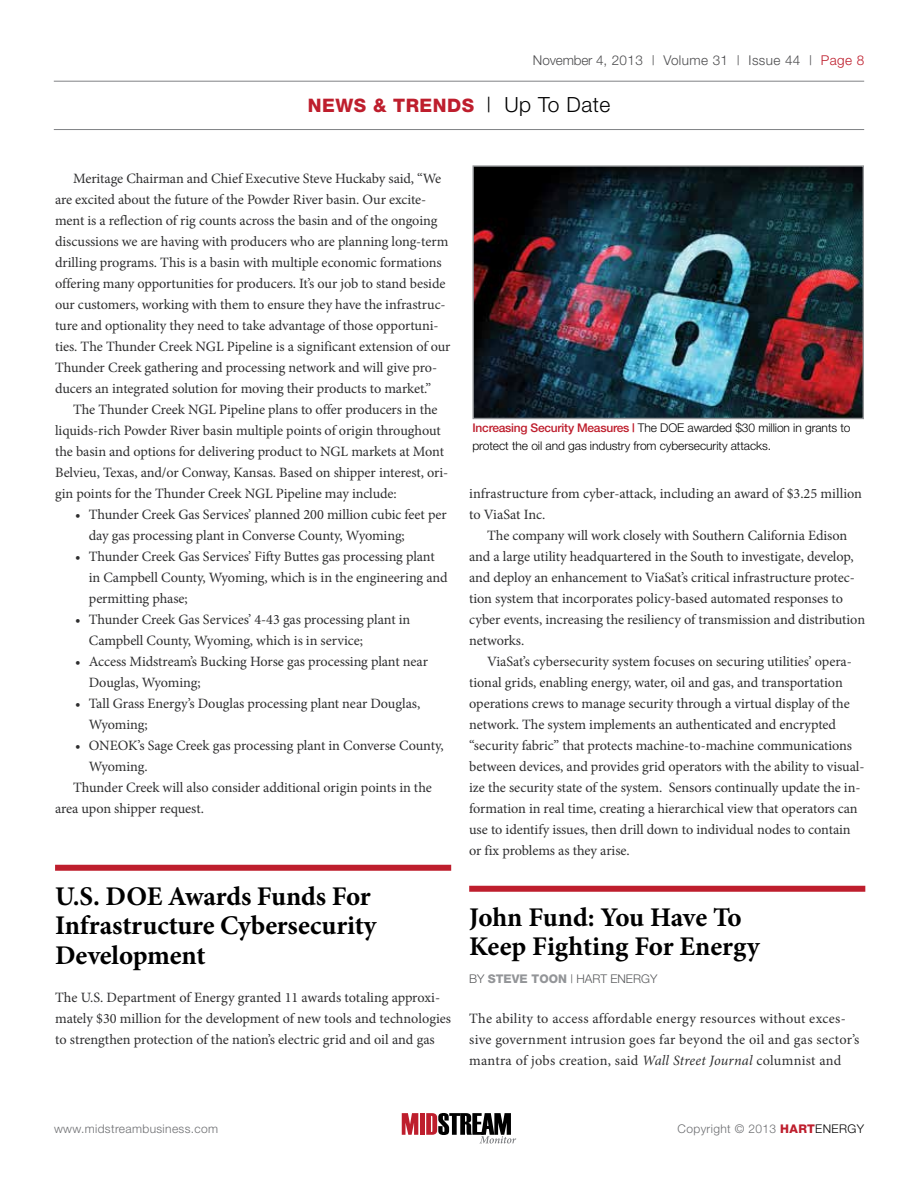
<style>
.page{position:relative;width:918px;height:1188px;background:#fff}
.page>*{position:absolute;margin:0;border:0;box-sizing:border-box;transform-origin:0 0}
.t1{font:700 27px/30px "Minion Pro";letter-spacing:-.005em;color:#000}
.t2{font:800 18.6px "Helvetica Neue";letter-spacing:.025em;color:#be1e2d}
.t3{font:14.25px/21px "Minion Pro";letter-spacing:-.005em;color:#2e2e2f}
.t4{font:14.25px/21px "Minion Pro";letter-spacing:.02em;color:#2e2e2f}
.t5{font:300 13.5px "Helvetica Neue";letter-spacing:.03em;color:#4d4d4f}
.t6{font:300 12px/18px "Helvetica Neue";letter-spacing:-.005em;color:#000}
.t7{font:300 12px "Helvetica Neue";letter-spacing:.03em;color:#6d6e71}
.t8{font:300 12px "Helvetica Neue";color:#58595b}
.s1{color:#be1e2d}
.s2{font-weight:300;font-size:21px;color:#000}
.s3{font-weight:500;color:#be1e2d}
.s4{font-weight:800;color:#939598}
.s5{font-style:italic}
.s6{font-weight:800;color:#be1e2d}
.s7{color:#000}
</style>
<div class="page">
<hr style="left:54px;top:81px;width:810px;height:1px;background:#808285">
<hr style="left:54px;top:129px;width:810px;height:1px;background:#808285">
<svg style="left:402px;top:1113px;width:16px;height:22px"></svg>
<div style="left:420px;top:1113px;width:5px;height:22px;background:#be1e2d"></div>
<svg style="left:426px;top:1113px;width:90px;height:30px"></svg>
<div style="left:55px;top:865px;width:396px;height:6px;background:#be1e2d"></div>
<div style="left:469px;top:886px;width:396px;height:6px;background:#be1e2d"></div>
<img style="left:475px;top:167px;width:387px;height:250px">
<div style="left:473px;top:165px;width:391px;height:254px;border:1px solid #939598"></div>
<p class="t5" style="left:533px;top:52px;width:333px">November 4, 2013 | Volume 31 | Issue 44 | <span class="s1">Page 8</span></p>
<h2 class="t2" style="left:308px;top:94px;width:304px">NEWS &amp; TRENDS <span class="s2">| Up To Date</span></h2>
<p class="t3" style="left:55px;top:168px;width:397px;text-indent:18px">Meritage Chairman and Chief Executive Steve Huckaby said, “We are excited about the future of the Powder River basin. Our excite&shy;ment is a reflection of rig counts across the basin and of the ongoing discussions we are having with producers who are planning long-term drilling programs. This is a basin with multiple economic formations offering many opportunities for producers. It’s our job to stand beside our customers, working with them to ensure they have the infrastruc&shy;ture and optionality they need to take advantage of those opportuni&shy;ties. The Thunder Creek NGL Pipeline is a significant extension of our Thunder Creek gathering and processing network and will give pro&shy;ducers an integrated solution for moving their products to market.”</p>
<p class="t3" style="left:55px;top:399px;width:395px;text-indent:18px">The Thunder Creek NGL Pipeline plans to offer producers in the liquids-rich Powder River basin multiple points of origin throughout the basin and options for delivering product to NGL markets at Mont Belvieu, Texas, and/or Conway, Kansas. Based on shipper interest, ori&shy;gin points for the Thunder Creek NGL Pipeline may include:</p>
<p class="t3" style="left:89px;top:504px;width:360px;text-indent:-13px">• Thunder Creek Gas Services’ planned 200 million cubic feet per day gas processing plant in Converse County, Wyoming;</p>
<p class="t3" style="left:89px;top:546px;width:360px;text-indent:-13px">• Thunder Creek Gas Services’ Fifty Buttes gas processing plant in Campbell County, Wyoming, which is in the engineering and permitting phase;</p>
<p class="t3" style="left:89px;top:609px;width:323px;text-indent:-13px">• Thunder Creek Gas Services’ 4-43 gas processing plant in<br>Campbell County, Wyoming, which is in service;</p>
<p class="t3" style="left:89px;top:651px;width:341px;text-indent:-13px">• Access Midstream’s Bucking Horse gas processing plant near<br>Douglas, Wyoming;</p>
<p class="t3" style="left:89px;top:693px;width:333px;text-indent:-13px">• Tall Grass Energy’s Douglas processing plant near Douglas,<br>Wyoming;</p>
<p class="t3" style="left:75px;top:735px;width:370px">• ONEOK’s Sage Creek gas processing plant in Converse County,</p>
<p class="t3" style="left:89px;top:756px;width:60px">Wyoming.</p>
<p class="t3" style="left:73px;top:777px;width:360px">Thunder Creek will also consider additional origin points in the</p>
<p class="t3" style="left:55px;top:798px;width:150px">area upon shipper request.</p>
<h1 class="t1" style="left:55px;top:881px;width:323px">U.S. DOE Awards Funds For<br>Infrastructure Cybersecurity<br>Development</h1>
<p class="t3" style="left:55px;top:987px;width:398px">The U.S. Department of Energy granted 11 awards totaling approxi&shy;mately $30 million for the development of new tools and technologies to strengthen protection of the nation’s electric grid and oil and gas</p>
<p class="t6" style="left:472px;top:418px;width:380px"><span class="s3">Increasing Security Measures |</span> The DO E awarded $30 million in grants to protect the oil and gas industry from cybersecurity attacks.</p>
<p class="t3" style="left:469px;top:483px;width:394px">infrastructure from cyber-attack, including an award of $3.25 million to ViaSat Inc.</p>
<p class="t3" style="left:469px;top:525px;width:397px;text-indent:18px">The company will work closely with Southern California Edison and a large utility headquartered in the South to investigate, develop, and deploy an enhancement to ViaSat’s critical infrastructure protec&shy;tion system that incorporates policy-based automated responses to cyber events, increasing the resiliency of transmission and distribution networks.</p>
<p class="t3" style="left:469px;top:651px;width:397px;text-indent:18px">ViaSat’s cybersecurity system focuses on securing utilities’ opera&shy;tional grids, enabling energy, water, oil and gas, and transportation operations crews to manage security through a virtual display of the network. The system implements an authenticated and encrypted “security fabric” that protects machine-to-machine communications between devices, and provides grid operators with the ability to visual&shy;ize the security state of the system. Sensors continually update the in&shy;formation in real time, creating a hierarchical view that operators can use to identify issues, then drill down to individual nodes to contain or fix problems as they arise.</p>
<h1 class="t1" style="left:469px;top:902px;width:292px">John Fund: You Have To<br>Keep Fighting For Energy</h1>
<p class="t8" style="left:469px;top:972px;width:190px">by <span class="s4">STEVE TOON</span> | Hart Energy</p>
<p class="t4" style="left:469px;top:1008px;width:392px">The ability to access affordable energy resources without exces&shy;sive government intrusion goes far beyond the oil and gas sector’s mantra of jobs creation, said <span class="s5">Wall Street Journal</span> columnist and</p>
<p class="t7" style="left:54px;top:1122px;width:166px">www.midstreambusiness.com</p>
<p class="t7" style="left:678px;top:1122px;width:188px">Copyright © 2013 <span class="s6">HART</span><span class="s7">Energy</span></p>
</div>
